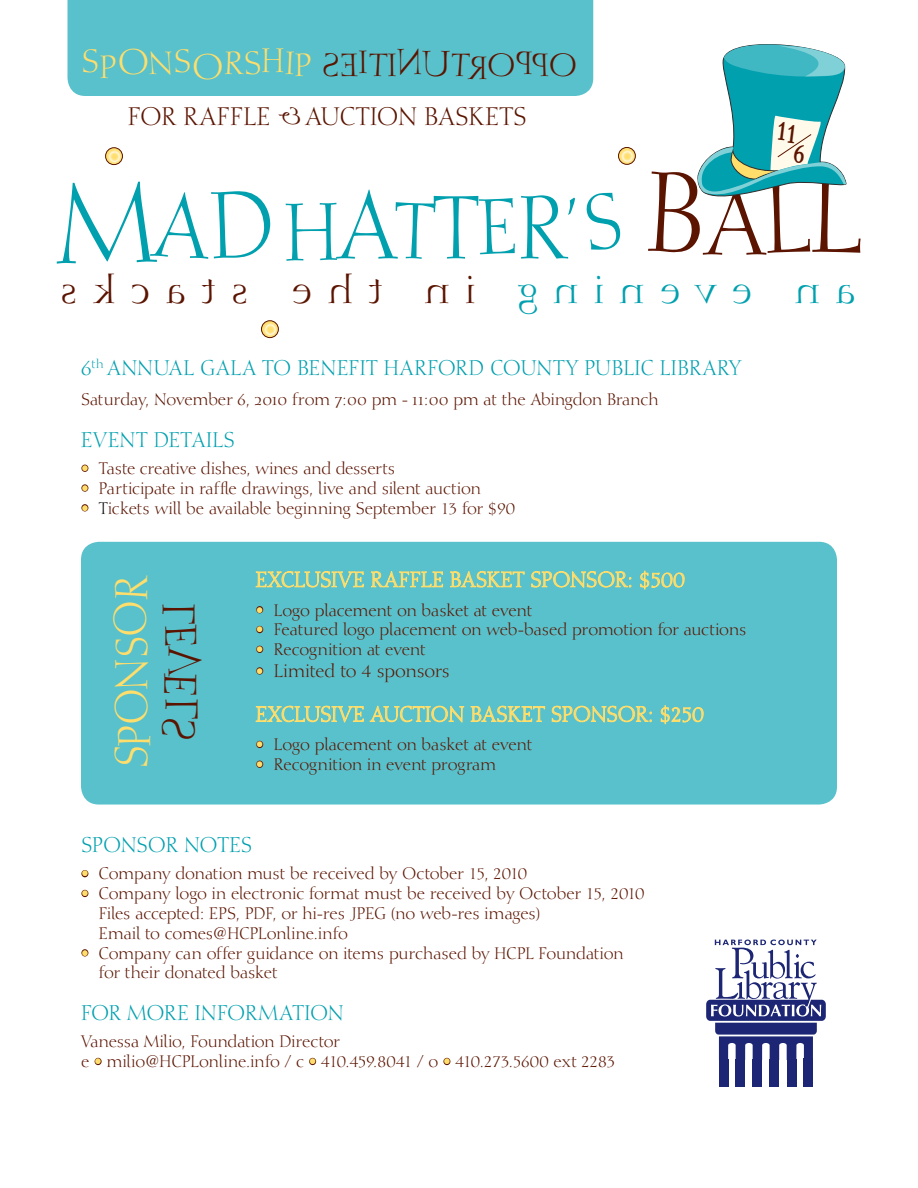
<style>
.page{position:relative;width:918px;height:1188px;background:#fff}
.page>*{position:absolute;margin:0;border:0;box-sizing:border-box;transform-origin:0 0}
.t1{font:97.8px "Diotima Roman SC";color:#5b1400;scale:.91 1}
.t2{font:88.05px "Diotima Roman SC";color:#00a0af;scale:.91 1}
.t3{font:45px "Diotima Roman Os F";color:#ffde6c;scale:.9 1}
.t4{font:31.65px "Diotima";color:#ffde6c}
.t5{font:25.05px "Diotima Roman Os F";letter-spacing:.015em;color:#5b1400;scale:.95 1}
.t6{font:21px "Diotima Roman Os F";letter-spacing:.025em;color:#00a0af;scale:.95 1}
.t7{font:21px "Diotima";letter-spacing:-.01em;color:#ffde6c;scale:.95 1}
.t8{font:21px "Diotima";letter-spacing:.01em;color:#ffde6c;scale:.95 1}
.t9{font:21px "Diotima";letter-spacing:-.01em;color:#00a0af;scale:.95 1}
.t10{font:21px "Diotima";letter-spacing:.015em;color:#00a0af;scale:.95 1}
.t11{font:18px "Diotima";letter-spacing:-.005em;color:#5b1400;scale:.95 1}
.t12{font:16.5px/19.8px "Diotima";letter-spacing:-.01em;color:#5b1400;scale:.95 1}
.t13{font:16.5px "Diotima Roman Os F";letter-spacing:-.005em;color:#5b1400;scale:.95 1}
.s1{font-size:35.25px}
.s2{font-size:33.45px}
.s3{font-size:94.8px}
.s4{font-size:74.25px}
.s5{font-family:"Diotima Roman Os F";color:#ffde6c}
.s6{color:#000}
.s7{font-size:43.5px}
.s8{font-family:"Diotima Roman Os F";font-size:16.5px;color:#ffde6c}
</style>
<div class="page">
<div style="left:81px;top:542px;width:756px;height:263px;background:#59c1cb;border-radius:18px"></div>
<div style="left:68px;top:0;width:525px;height:96px;background:#59c1cb"></div>
<svg style="left:618px;top:147px;width:17px;height:17px"></svg>
<div style="left:618px;top:147px;width:17px;height:17px;border:1px solid #5b1400;border-radius:50%"></div>
<svg style="left:106px;top:148px;width:16px;height:17px"></svg>
<div style="left:105px;top:148px;width:18px;height:17px;border:1px solid #5b1400;border-radius:50%"></div>
<svg style="left:261px;top:321px;width:17px;height:17px"></svg>
<div style="left:261px;top:321px;width:17px;height:17px;border:1px solid #5b1400;border-radius:50%"></div>
<div style="left:81px;top:465px;width:7px;height:7px;border:2px solid #5b1400;border-radius:50%"></div>
<div style="left:81px;top:484px;width:7px;height:8px;border:2px solid #5b1400;border-radius:50%"></div>
<div style="left:81px;top:504px;width:7px;height:7px;border:2px solid #5b1400;border-radius:50%"></div>
<svg style="left:255px;top:571px;width:109px;height:17px"></svg>
<svg style="left:371px;top:571px;width:72px;height:17px"></svg>
<svg style="left:450px;top:571px;width:75px;height:17px"></svg>
<svg style="left:531px;top:571px;width:101px;height:17px"></svg>
<svg style="left:640px;top:570px;width:45px;height:20px"></svg>
<div style="left:256px;top:606px;width:7px;height:7px;border:2px solid #5b1400;border-radius:50%"></div>
<div style="left:256px;top:626px;width:7px;height:7px;border:2px solid #5b1400;border-radius:50%"></div>
<div style="left:256px;top:646px;width:7px;height:7px;border:2px solid #5b1400;border-radius:50%"></div>
<div style="left:256px;top:667px;width:7px;height:8px;border:2px solid #5b1400;border-radius:50%"></div>
<svg style="left:255px;top:706px;width:209px;height:17px"></svg>
<svg style="left:470px;top:706px;width:75px;height:17px"></svg>
<svg style="left:551px;top:706px;width:101px;height:17px"></svg>
<svg style="left:660px;top:705px;width:44px;height:19px"></svg>
<div style="left:256px;top:741px;width:7px;height:7px;border:2px solid #5b1400;border-radius:50%"></div>
<div style="left:256px;top:761px;width:7px;height:7px;border:2px solid #5b1400;border-radius:50%"></div>
<svg style="left:706px;top:940px;width:120px;height:120px"></svg>
<div style="left:719px;top:1059px;width:9px;height:27px;background:#1c2674"></div>
<div style="left:736px;top:1059px;width:9px;height:27px;background:#1c2674"></div>
<div style="left:753px;top:1059px;width:9px;height:27px;background:#1c2674"></div>
<div style="left:770px;top:1059px;width:9px;height:27px;background:#1c2674"></div>
<div style="left:787px;top:1059px;width:9px;height:27px;background:#1c2674"></div>
<div style="left:804px;top:1058px;width:9px;height:28px;background:#1c2674"></div>
<div style="left:81px;top:870px;width:7px;height:7px;border:2px solid #5b1400;border-radius:50%"></div>
<div style="left:81px;top:890px;width:7px;height:7px;border:2px solid #5b1400;border-radius:50%"></div>
<div style="left:81px;top:949px;width:7px;height:8px;border:2px solid #5b1400;border-radius:50%"></div>
<div style="left:95px;top:1058px;width:7px;height:7px;border:2px solid #5b1400;border-radius:50%"></div>
<div style="left:309px;top:1058px;width:7px;height:7px;border:2px solid #5b1400;border-radius:50%"></div>
<div style="left:443px;top:1058px;width:7px;height:7px;border:2px solid #5b1400;border-radius:50%"></div>
<svg style="left:697px;top:44px;width:150px;height:153px"></svg>
<div style="left:324px;top:49px;width:251px;height:30px;background:#59c1cb"></div>
<h3 class="t4" style="left:81px;top:45px;width:233px">SP<span class="s1">O</span>NS<span class="s1">O</span>RS<span class="s2">H</span>IP</h3>
<h3 class="t5" style="left:128px;top:102px;width:152px">FOR RAFFLE</h3>
<h3 class="t5" style="left:305px;top:102px;width:235px">AUCTION BASKETS</h3>
<h2 class="t2" style="left:338px;top:176px;width:267px"><span class="s3">A</span> T R<span class="s4">’</span></h2>
<h1 class="t1" style="left:705px;top:163px;width:68px">A</h1>
<p class="t6" style="left:81px;top:356px;width:697px">6<sup>th</sup> ANNUAL GALA TO BENEFIT HARFORD COUNTY PUBLIC LIBRARY</p>
<p class="t13" style="left:81px;top:390px;width:610px">Saturday, November 6, 2010 from 7:00 pm - 11:00 pm at the Abingdon Branch</p>
<p class="t10" style="left:81px;top:427px;width:163px">EVENT DETAILS</p>
<p class="t12" style="left:81px;top:459px;width:332px"><span class="s5">•</span> Taste creative dishes, wines and desserts</p>
<p class="t12" style="left:81px;top:479px;width:423px"><span class="s5">•</span> Participate in raffle drawings, live and silent auction</p>
<p class="t12" style="left:81px;top:498px;width:458px"><span class="s5">•</span> <span class="s6">T</span>ickets will be available beginning September 13 for $90</p>
<h3 class="t3" style="left:105px;top:769px;width:219px;rotate:-90deg">SPON<span class="s7">S</span>OR</h3>
<p class="t8" style="left:256px;top:567px;width:453px">EXCLUSIVE RAFFLE BASKET SPONSOR: $500</p>
<p class="t12" style="left:256px;top:600px;width:293px"><span class="s5">•</span> Logo placement on basket at event</p>
<p class="t12" style="left:256px;top:620px;width:518px"><span class="s5">•</span> Featured logo placement on web-based promotion for auctions</p>
<p class="t12" style="left:256px;top:640px;width:180px"><span class="s5">•</span> Recognition at event</p>
<p class="t11" style="left:256px;top:660px;width:206px"><span class="s8">•</span> Limited to 4 sponsors</p>
<p class="t7" style="left:256px;top:702px;width:473px">EXCLUSIVE AUCTION BASKET SPONSOR: $250</p>
<p class="t12" style="left:256px;top:735px;width:293px"><span class="s5">•</span> Logo placement on basket at event</p>
<p class="t12" style="left:256px;top:755px;width:255px"><span class="s5">•</span> Recognition in event program</p>
<p class="t9" style="left:81px;top:833px;width:182px">SPONSOR NOTES</p>
<p class="t12" style="left:81px;top:864px;width:471px"><span class="s5">•</span> Company donation must be received by October 15, 2010</p>
<p class="t12" style="left:99px;top:884px;width:575px;text-indent:-18px"><span class="s5">•</span> Company logo in electronic format must be received by October 15, 2010<br>Files accepted: EPS, PDF, or hi-res JPEG (no web-res images)<br>Email to comes@HCPLonline.info</p>
<p class="t12" style="left:99px;top:944px;width:554px;text-indent:-18px"><span class="s5">•</span> Company can offer guidance on items purchased by HCPL Foundation for their donated basket</p>
<p class="t9" style="left:81px;top:1001px;width:278px">FOR MORE INFORMATION</p>
<p class="t12" style="left:81px;top:1032px;width:564px">Vanessa Milio, Foundation Director<br>e <span class="s5">•</span> milio@HCPLonline.info / c <span class="s5">•</span> 410.459.8041 / o <span class="s5">•</span> 410.273.5600 ext 2283</p>
</div>
